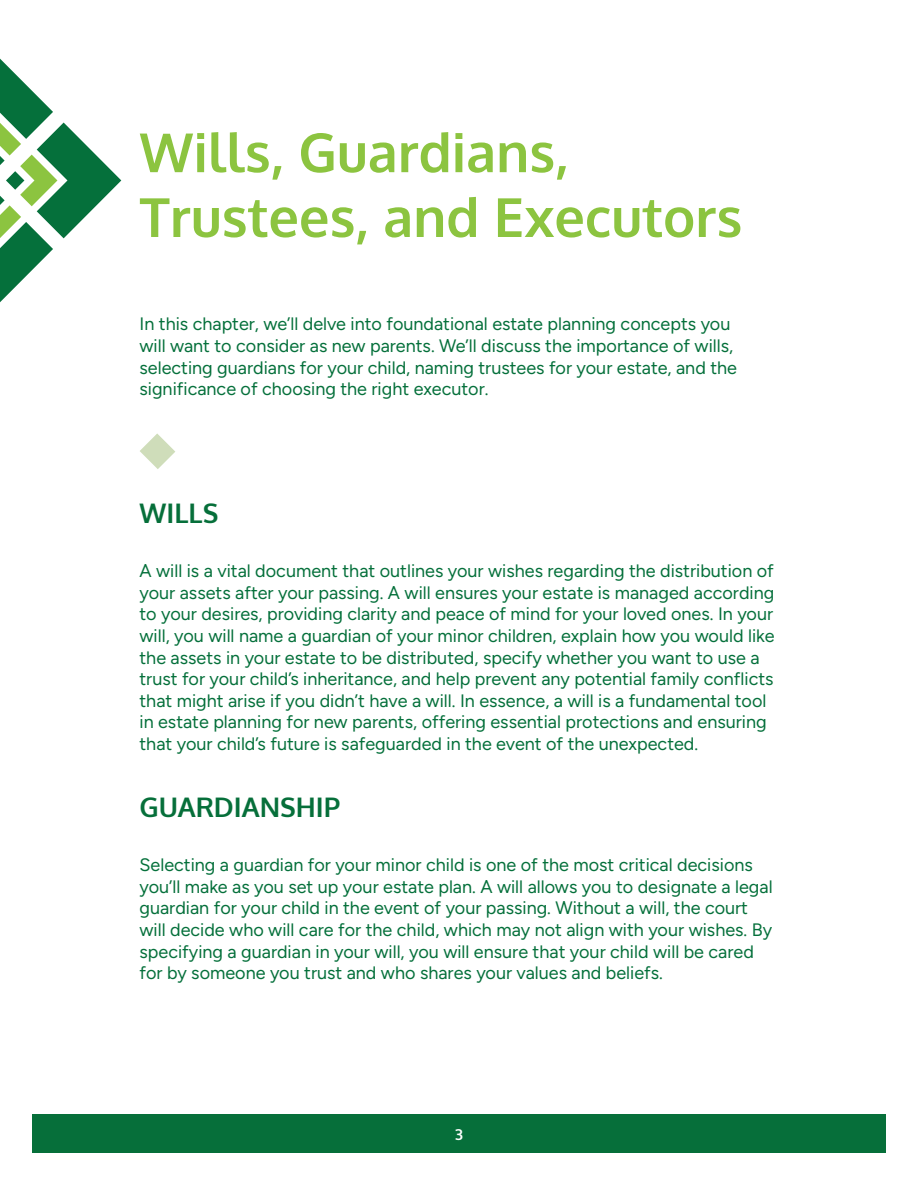
<style>
.page{position:relative;width:918px;height:1188px;background:#fff}
.page>*{position:absolute;margin:0;border:0;box-sizing:border-box;transform-origin:0 0}
.t1{font:700 54px/64.8px "Oxygen";color:#8cc440}
.t2{font:700 27px "Oxygen";color:#066f3a}
.t3{font:300 18px/21.6px "Figtree";color:#05703b}
.t4{font:700 15px "Oxygen";color:#fff}
</style>
<div class="page">
<div style="left:32px;top:1115px;width:854px;height:38px;background:#066f3a"></div>
<svg style="left:0;top:59px;width:121px;height:243px"></svg>
<svg style="left:140px;top:433px;width:35px;height:36px"></svg>
<h1 class="t1" style="left:140px;top:122px;width:604px">Wills, Guardians,<br>Trustees, and Executors</h1>
<p class="t3" style="left:140px;top:313px;width:599px">In this chapter, we’ll delve into foundational estate planning concepts you will want to consider as new parents. We’ll discuss the importance of wills, selecting guardians for your child, naming trustees for your estate, and the significance of choosing the right executor.</p>
<h2 class="t2" style="left:140px;top:497px;width:80px">WILLS</h2>
<p class="t3" style="left:140px;top:560px;width:637px">A will is a vital document that outlines your wishes regarding the distribution of your assets after your passing. A will ensures your estate is managed according to your desires, providing clarity and peace of mind for your loved ones. In your will, you will name a guardian of your minor children, explain how you would like the assets in your estate to be distributed, specify whether you want to use a trust for your child’s inheritance, and help prevent any potential family conflicts that might arise if you didn’t have a will. In essence, a will is a fundamental tool in estate planning for new parents, offering essential protections and ensuring that your child’s future is safeguarded in the event of the unexpected.</p>
<h2 class="t2" style="left:140px;top:791px;width:202px">GUARDIANSHIP</h2>
<p class="t3" style="left:140px;top:854px;width:635px">Selecting a guardian for your minor child is one of the most critical decisions you’ll make as you set up your estate plan. A will allows you to designate a legal guardian for your child in the event of your passing. Without a will, the court will decide who will care for the child, which may not align with your wishes. By specifying a guardian in your will, you will ensure that your child will be cared for by someone you trust and who shares your values and beliefs.</p>
<p class="t4" style="left:455px;top:1125px;width:9px">3</p>
</div>
